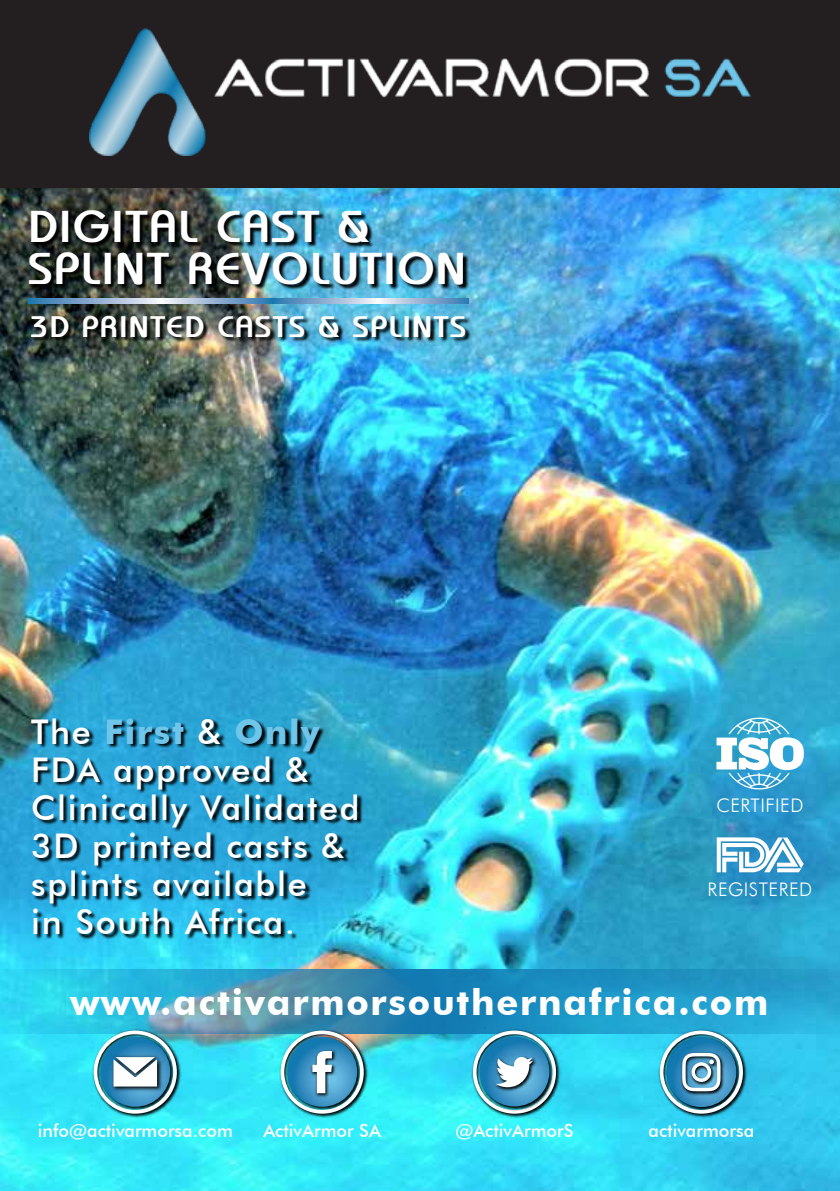
<style>
.page{position:relative;width:840px;height:1191px;background:#fff}
.page>*{position:absolute;margin:0;border:0;box-sizing:border-box;transform-origin:0 0}
.t1{font:700 44.4px/42px "Bauhaus";letter-spacing:.05em;color:#fff}
.t2{font:700 36px "Futura BT";letter-spacing:.05em;color:#fff}
.t3{font:500 34px/38px "Futura BT";letter-spacing:.05em;color:#fff}
.t4{font:700 29.6px "Bauhaus";letter-spacing:.065em;color:#fff}
.t5{font:300 18.8px "Futura BT";letter-spacing:.025em;color:#fff}
.t6{font:500 18px "Futura BT";color:#fff}
.s1{font-weight:700;color:#70c5ea}
</style>
<div class="page">
<img style="left:0;top:187px;width:839px;height:1004px">
<div style="left:0;top:0;width:839px;height:187px;background:#231f20"></div>
<img style="left:89px;top:28px;width:661px;height:127px">
<div style="left:276px;top:105px;width:412px;height:39px;background:#231f20"></div>
<img style="left:27px;top:203px;width:448px;height:99px">
<svg style="left:28px;top:299px;width:440px;height:5px;background:#90b2d3"></svg>
<img style="left:29px;top:311px;width:446px;height:40px">
<img style="left:30px;top:714px;width:338px;height:234px">
<svg style="left:716px;top:717px;width:88px;height:74px"></svg>
<svg style="left:716px;top:837px;width:87px;height:35px"></svg>
<svg style="left:0;top:969px;width:839px;height:64px;background:#2d9fc6"></svg>
<img style="left:278px;top:1027px;width:91px;height:91px">
<img style="left:280px;top:1030px;width:83px;height:83px">
<img style="left:91px;top:1027px;width:91px;height:91px">
<img style="left:94px;top:1030px;width:83px;height:83px">
<img style="left:470px;top:1027px;width:91px;height:91px">
<img style="left:472px;top:1030px;width:83px;height:83px">
<img style="left:657px;top:1027px;width:90px;height:91px">
<img style="left:659px;top:1030px;width:83px;height:83px">
<h1 class="t1" style="left:28px;top:205px;width:439px">DIGITAL CAST &amp;<br>SPLINT REVOLUTION</h1>
<p class="t4" style="left:30px;top:308px;width:437px">3D PRINTED CASTS &amp; SPLINTS</p>
<p class="t3" style="left:31px;top:712px;width:330px">The <span class="s1">First</span> &amp; <span class="s1">Only<br></span>FDA approved &amp;<br>Clinically Validated<br>3D printed casts &amp; splints available<br>in South Africa.</p>
<p class="t5" style="left:716px;top:793px;width:88px">CERTIFIED</p>
<p class="t5" style="left:707px;top:877px;width:106px">REGISTERED</p>
<p class="t2" style="left:70px;top:980px;width:699px">www.activarmorsouthernafrica.com</p>
<p class="t6" style="left:38px;top:1119px;width:196px">info@activarmorsa.com</p>
<p class="t6" style="left:263px;top:1119px;width:119px">ActivArmor SA</p>
<p class="t6" style="left:455px;top:1119px;width:120px">@ActivArmorS</p>
<p class="t6" style="left:648px;top:1119px;width:107px">activarmorsa</p>
</div>
